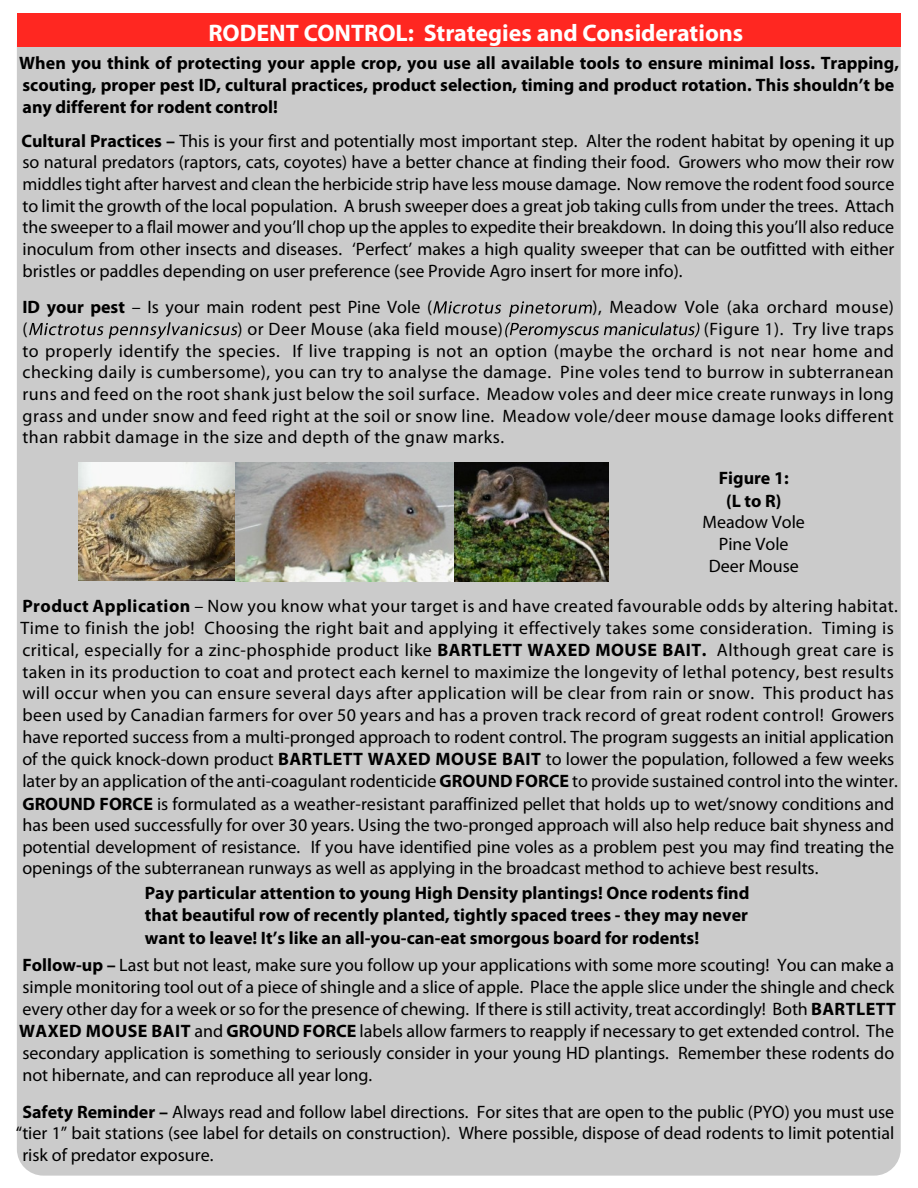
<style>
.page{position:relative;width:918px;height:1188px;background:#fff}
.page>*{position:absolute;margin:0;border:0;box-sizing:border-box;transform-origin:0 0}
.t1{font:700 24px "Myriad Pro";color:#fff}
.t2{font:18px/21.9px "Myriad Pro";color:#000;text-align:justify}
.t3{font:700 18px/22.4px "Myriad Pro";color:#000}
.t4{font:18px "Myriad Pro";letter-spacing:.025em;color:#000}
.s1{font-weight:700}
</style>
<div class="page">
<div style="left:17px;top:17px;width:884px;height:1159px;background:#cbcbcb;border-radius:27px"></div>
<div style="left:17px;top:14px;width:884px;height:33px;background:#ff2721"></div>
<svg style="left:29px;top:322px;width:209px;height:17px"></svg>
<svg style="left:433px;top:301px;width:266px;height:38px"></svg>
<img style="left:78px;top:463px;width:530px;height:118px">
<img style="left:235px;top:463px;width:218px;height:118px">
<h1 class="t1" style="left:208px;top:22px;width:536px">RODENT CONTROL: Strategies and Considerations</h1>
<p class="t3" style="left:19px;top:53px;width:881px">When you think of protecting your apple crop, you use all available tools to ensure minimal loss. Trapping, scouting, proper pest ID, cultural practices, product selection, timing and product rotation. This shouldn’t be any different for rodent control!</p>
<p class="t2" style="left:21px;top:132px;width:874px"><span class="s1">Cultural Practices –</span> This is your first and potentially most important step. Alter the rodent habitat by opening it up so natural predators (raptors, cats, coyotes) have a better chance at finding their food. Growers who mow their row middles tight after harvest and clean the herbicide strip have less mouse damage. Now remove the rodent food source to limit the growth of the local population. A brush sweeper does a great job taking culls from under the trees. Attach the sweeper to a flail mower and you’ll chop up the apples to expedite their breakdown. In doing this you’ll also reduce inoculum from other insects and diseases. ‘Perfect’ makes a high quality sweeper that can be outfitted with either bristles or paddles depending on user preference (see Provide Agro insert for more info).</p>
<p class="t2" style="left:22px;top:298px;width:411px"><span class="s1">ID your pest</span> – Is your main rodent pest Pine Vole (</p>
<p class="t4" style="left:593px;top:300px;width:303px">), Meadow Vole (aka orchard mouse)</p>
<p class="t2" style="left:22px;top:320px;width:7px">(</p>
<p class="t4" style="left:238px;top:322px;width:267px">) or Deer Mouse (aka field mouse)</p>
<p class="t2" style="left:22px;top:320px;width:873px;text-indent:681px">(Figure 1). Try live traps to properly identify the species. If live trapping is not an option (maybe the orchard is not near home and checking daily is cumbersome), you can try to analyse the damage. Pine voles tend to burrow in subterranean runs and feed on the root shank just below the soil surface. Meadow voles and deer mice create runways in long grass and under snow and feed right at the soil or snow line. Meadow vole/deer mouse damage looks different than rabbit damage in the size and depth of the gnaw marks.</p>
<p class="t3" style="left:719px;top:469px;width:72px;text-align:center">Figure 1: (L to R)</p>
<p class="t2" style="left:703px;top:513px;width:104px;text-align:center">Meadow Vole<br>Pine Vole<br>Deer Mouse</p>
<p class="t2" style="left:21px;top:597px;width:879px;text-align:left"><span class="s1">Product Application</span> – Now you know what your target is and have created favourable odds by altering habitat.<br>Time to finish the job! Choosing the right bait and applying it effectively takes some consideration. Timing is critical, especially for a zinc-phosphide product like <span class="s1">BARTLETT WAXED MOUSE BAIT.</span> Although great care is taken in its production to coat and protect each kernel to maximize the longevity of lethal potency, best results will occur when you can ensure several days after application will be clear from rain or snow. This product has been used by Canadian farmers for over 50 years and has a proven track record of great rodent control! Growers have reported success from a multi-pronged approach to rodent control. The program suggests an initial application of the quick knock-down product <span class="s1">BARTLETT WAXED MOUSE BAIT</span> to lower the population, followed a few weeks later by an application of the anti-coagulant rodenticide <span class="s1">GROUND FORCE</span> to provide sustained control into the winter.<br><span class="s1">GROUND FORCE</span> is formulated as a weather-resistant paraffinized pellet that holds up to wet/snowy conditions and has been used successfully for over 30 years. Using the two-pronged approach will also help reduce bait shyness and potential development of resistance. If you have identified pine voles as a problem pest you may find treating the openings of the subterranean runways as well as applying in the broadcast method to achieve best results.</p>
<p class="t3" style="left:145px;top:883px;width:606px;text-align:justify">Pay particular attention to young High Density plantings! Once rodents find that beautiful row of recently planted, tightly spaced trees - they may never want to leave! It’s like an all-you-can-eat smorgous board for rodents!</p>
<p class="t2" style="left:19px;top:956px;width:878px"><span class="s1">Follow-up –</span> Last but not least, make sure you follow up your applications with some more scouting! You can make a simple monitoring tool out of a piece of shingle and a slice of apple. Place the apple slice under the shingle and check every other day for a week or so for the presence of chewing. If there is still activity, treat accordingly! Both <span class="s1">BARTLETT WAXED MOUSE BAIT</span> and <span class="s1">GROUND FORCE</span> labels allow farmers to reapply if necessary to get extended control. The secondary application is something to seriously consider in your young HD plantings. Remember these rodents do not hibernate, and can reproduce all year long.</p>
<p class="t2" style="left:22px;top:1102px;width:873px"><span class="s1">Safety Reminder –</span> Always read and follow label directions. For sites that are open to the public (PYO) you must use</p>
<p class="t2" style="left:16px;top:1124px;width:880px">“tier 1” bait stations (see label for details on construction). Where possible, dispose of dead rodents to limit potential</p>
<p class="t2" style="left:22px;top:1145px;width:193px">risk of predator exposure.</p>
</div>
